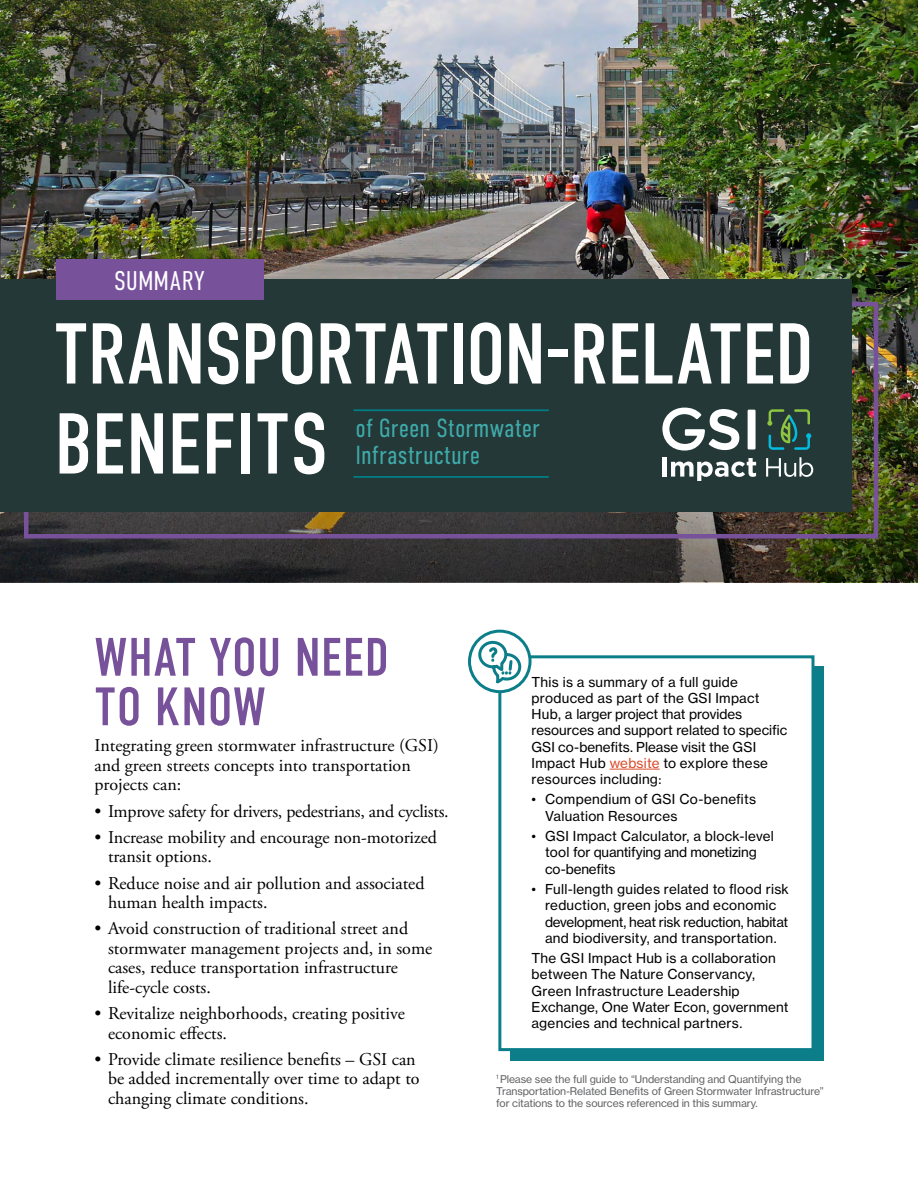
<style>
.page{position:relative;width:918px;height:1188px;background:#fff}
.page>*{position:absolute;margin:0;border:0;box-sizing:border-box;transform-origin:0 0}
.t1{font:86.1px/90px "DIN Condensed";letter-spacing:-.005em;color:#fff}
.t2{font:54px/49.5px "DIN Condensed";letter-spacing:.01em;color:#77529b}
.t3{font:300 27px "DIN Condensed";letter-spacing:.005em;color:#fff}
.t4{font:300 26.1px/27.2px "DIN Condensed";letter-spacing:.01em;color:#3fabaa}
.t5{font:18px/19.5px "Adobe Garamond Pro";color:#000}
.t6{font:13.5px/16.2px "N Haas Grotesk TX Pro 55 Rg";letter-spacing:.015em;color:#000}
.t7{font:13.5px/16.2px "N Haas Grotesk TX Pro 55 Rg";letter-spacing:-.005em;color:#000}
.t8{font:10.5px/12px "N Haas Grotesk TX Pro 55 Rg";letter-spacing:-.01em;color:#636466}
.s1{color:#d94c2b}
</style>
<div class="page">
<img style="left:0;top:0;width:918px;height:90px">
<img style="left:0;top:90px;width:918px;height:492px">
<div style="left:24px;top:302px;width:854px;height:236px;border:4px solid #77529b"></div>
<div style="left:0;top:280px;width:852px;height:232px;background:#243838"></div>
<div style="left:56px;top:259px;width:207px;height:41px;background:#77529b"></div>
<div style="left:510px;top:666px;width:314px;height:394px;background:#0c7e8a"></div>
<div style="left:498px;top:655px;width:316px;height:396px;background:#fff;border:3px solid #0c7e8a"></div>
<hr style="left:610px;top:769px;width:50px;height:1px;background:#d94c2b">
<svg style="left:469px;top:631px;width:61px;height:61px"></svg>
<div style="left:468px;top:630px;width:64px;height:63px;border:3px solid #0c7e8a;border-radius:50%"></div>
<svg style="left:477px;top:639px;width:46px;height:47px"></svg>
<hr style="left:354px;top:409px;width:194px;height:2px;background:#007c82">
<hr style="left:354px;top:476px;width:194px;height:2px;background:#007c82">
<div style="left:662px;top:457px;width:5px;height:20px;background:#fff"></div>
<svg style="left:671px;top:458px;width:85px;height:23px"></svg>
<svg style="left:766px;top:457px;width:47px;height:20px"></svg>
<svg style="left:767px;top:409px;width:44px;height:41px"></svg>
<svg style="left:662px;top:408px;width:77px;height:43px"></svg>
<div style="left:748px;top:410px;width:8px;height:39px;background:#fff"></div>
<h3 class="t3" style="left:114px;top:265px;width:92px">SUMMARY</h3>
<h1 class="t1" style="left:54px;top:311px;width:761px">TRANSPORTATION-RELATED<br>BENEFITS</h1>
<h3 class="t4" style="left:355px;top:415px;width:186px">of Green Stormwater<br>Infrastructure</h3>
<h2 class="t2" style="left:95px;top:634px;width:296px">WHAT YOU NEED<br>TO KNOW</h2>
<p class="t5" style="left:94px;top:737px;width:346px">Integrating green stormwater infrastructure (GSI) and green streets concepts into transportation projects can:</p>
<p class="t5" style="left:94px;top:802px;width:356px">• Improve safety for drivers, pedestrians, and cyclists.</p>
<p class="t5" style="left:108px;top:828px;width:330px;text-indent:-14px">• Increase mobility and encourage non-motorized transit options.</p>
<p class="t5" style="left:108px;top:874px;width:318px;text-indent:-14px">• Reduce noise and air pollution and associated human health impacts.</p>
<p class="t5" style="left:108px;top:920px;width:326px;text-indent:-14px">• Avoid construction of traditional street and stormwater management projects and, in some cases, reduce transportation infrastructure life-cycle costs.</p>
<p class="t5" style="left:108px;top:1004px;width:298px;text-indent:-14px">• Revitalize neighborhoods, creating positive economic effects.</p>
<p class="t5" style="left:108px;top:1050px;width:313px;text-indent:-14px">• Provide climate resilience benefits – GSI can be added incrementally over time to adapt to changing climate conditions.</p>
<p class="t6" style="left:532px;top:674px;width:257px">This is a summary of a full guide produced as part of the GSI Impact Hub, a larger project that provides resources and support related to specific GSI co-benefits. Please visit the GSI Impact Hub <span class="s1">website</span> to explore these resources including:</p>
<p class="t6" style="left:545px;top:791px;width:212px;text-indent:-14px">• Compendium of GSI Co-benefits<br>Valuation Resources</p>
<p class="t7" style="left:545px;top:828px;width:230px;text-indent:-14px">• GSI Impact Calculator, a block-level tool for quantifying and monetizing co-benefits</p>
<p class="t6" style="left:545px;top:881px;width:245px;text-indent:-14px">• Full-length guides related to flood risk reduction, green jobs and economic development, heat risk reduction, habitat and biodiversity, and transportation.</p>
<p class="t6" style="left:532px;top:950px;width:258px">The GSI Impact Hub is a collaboration between The Nature Conservancy, Green Infrastructure Leadership Exchange, One Water Econ, government agencies and technical partners.</p>
<p class="t8" style="left:496px;top:1073px;width:329px"><sup>1</sup> Please see the full guide to “Understanding and Quantifying the<br>Transportation-Related Benefits of Green Stormwater Infrastructure” for citations to the sources referenced in this summary.</p>
</div>
